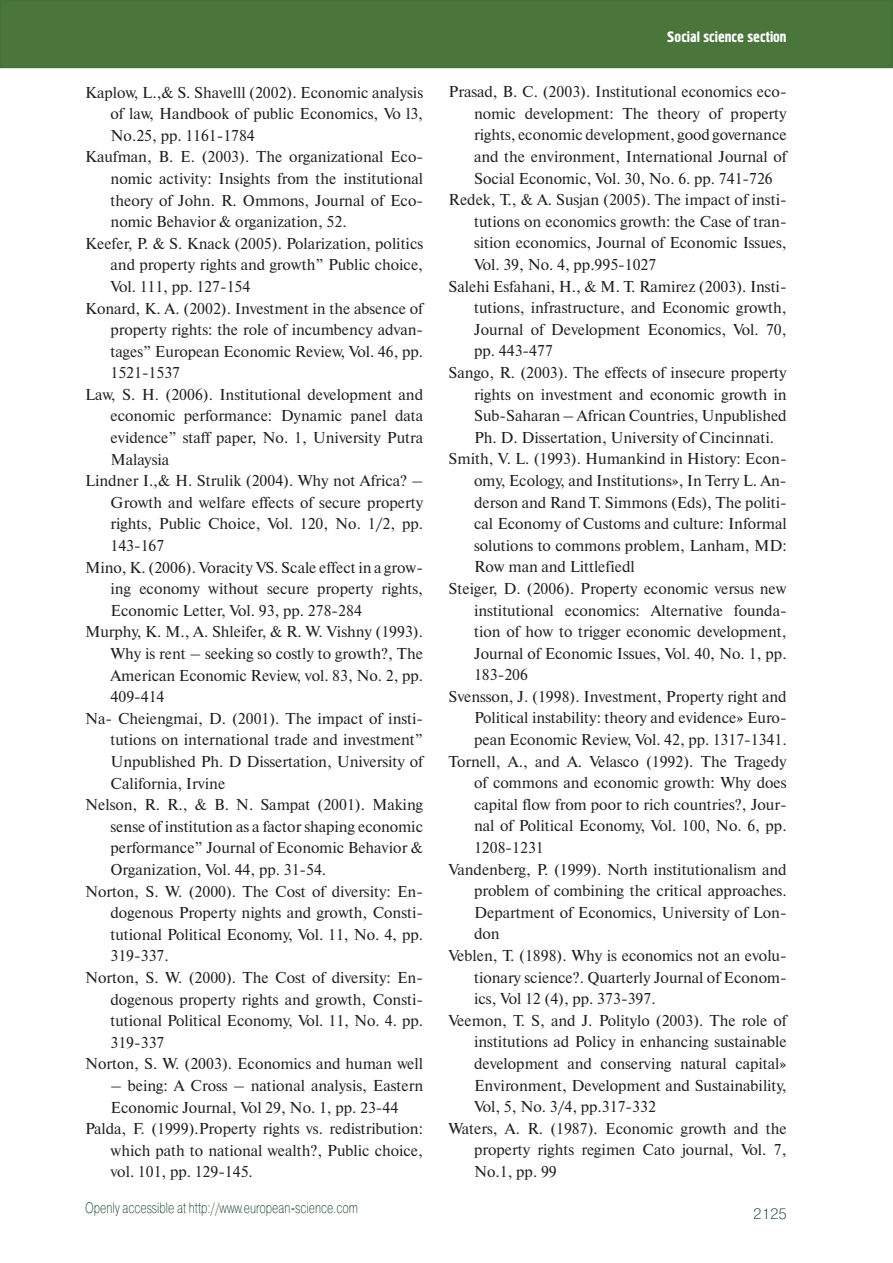
<style>
.page{position:relative;width:893px;height:1263px;background:#fff}
.page>*{position:absolute;margin:0;border:0;box-sizing:border-box;transform-origin:0 0}
.t1{font:15.75px "Newton C";color:#231f20}
.t2{font:15px "Pragmatica Light C";color:#0b3e1f;scale:.75 1}
.t3{font:15px "Hermes C";color:#fff}
.t4{font:15px "Pragmatica Light C";color:#0b3e1f}
</style>
<div class="page">
<div style="left:1px;top:1px;width:891px;height:66px;background:#4a763b"></div>
<div style="left:0;top:0;width:893px;height:68px;border:2px solid #417236"></div>
<p class="t1" style="left:85px;top:84px;width:340px">Kaplow, L.,&amp; S. Shavelll (2002). Economic analysis</p>
<p class="t1" style="left:111px;top:105px;width:314px">of law, Handbook of public Economics, Vo l3,</p>
<p class="t1" style="left:111px;top:127px;width:146px">No.25, pp. 1161-1784</p>
<p class="t1" style="left:85px;top:148px;width:340px">Kaufman, B. E. (2003). The organizational Eco-</p>
<p class="t1" style="left:111px;top:170px;width:314px">nomic activity: Insights from the institutional</p>
<p class="t1" style="left:111px;top:192px;width:314px">theory of John. R. Ommons, Journal of Eco-</p>
<p class="t1" style="left:111px;top:213px;width:238px">nomic Behavior &amp; organization, 52.</p>
<p class="t1" style="left:85px;top:235px;width:340px">Keefer, P. &amp; S. Knack (2005). Polarization, politics</p>
<p class="t1" style="left:111px;top:256px;width:314px">and property rights and growth” Public choice,</p>
<p class="t1" style="left:111px;top:278px;width:141px">Vol. 111, pp. 127-154</p>
<p class="t1" style="left:85px;top:299px;width:340px">Konard, K. A. (2002). Investment in the absence of</p>
<p class="t1" style="left:111px;top:321px;width:314px">property rights: the role of incumbency advan-</p>
<p class="t1" style="left:111px;top:343px;width:314px">tages” European Economic Review, Vol. 46, pp.</p>
<p class="t1" style="left:111px;top:364px;width:71px">1521-1537</p>
<p class="t1" style="left:85px;top:386px;width:339px">Law, S. H. (2006). Institutional development and</p>
<p class="t1" style="left:111px;top:407px;width:314px">economic performance: Dynamic panel data</p>
<p class="t1" style="left:111px;top:429px;width:314px">evidence” staff paper, No. 1, University Putra</p>
<p class="t1" style="left:111px;top:451px;width:60px">Malaysia</p>
<p class="t1" style="left:85px;top:472px;width:339px">Lindner I.,&amp; H. Strulik (2004). Why not Africa? –</p>
<p class="t1" style="left:111px;top:494px;width:314px">Growth and welfare effects of secure property</p>
<p class="t1" style="left:111px;top:515px;width:314px">rights, Public Choice, Vol. 120, No. 1/2, pp.</p>
<p class="t1" style="left:111px;top:537px;width:55px">143-167</p>
<p class="t1" style="left:85px;top:559px;width:340px">Mino, K. (2006). Voracity VS. Scale effect in a grow-</p>
<p class="t1" style="left:111px;top:580px;width:314px">ing economy without secure property rights,</p>
<p class="t1" style="left:111px;top:602px;width:253px">Economic Letter, Vol. 93, pp. 278-284</p>
<p class="t1" style="left:85px;top:623px;width:339px">Murphy, K. M., A. Shleifer, &amp; R. W. Vishny (1993).</p>
<p class="t1" style="left:111px;top:645px;width:314px">Why is rent – seeking so costly to growth?, The</p>
<p class="t1" style="left:111px;top:667px;width:314px">American Economic Review, vol. 83, No. 2, pp.</p>
<p class="t1" style="left:111px;top:688px;width:55px">409-414</p>
<p class="t1" style="left:85px;top:710px;width:340px">Na- Cheiengmai, D. (2001). The impact of insti-</p>
<p class="t1" style="left:111px;top:731px;width:314px">tutions on international trade and investment”</p>
<p class="t1" style="left:111px;top:753px;width:314px">Unpublished Ph. D Dissertation, University of</p>
<p class="t1" style="left:111px;top:775px;width:116px">California, Irvine</p>
<p class="t1" style="left:85px;top:796px;width:340px">Nelson, R. R., &amp; B. N. Sampat (2001). Making</p>
<p class="t1" style="left:111px;top:818px;width:314px">sense of institution as a factor shaping economic</p>
<p class="t1" style="left:111px;top:839px;width:314px">performance” Journal of Economic Behavior &amp;</p>
<p class="t1" style="left:111px;top:861px;width:217px">Organization, Vol. 44, pp. 31-54.</p>
<p class="t1" style="left:85px;top:882px;width:339px">Norton, S. W. (2000). The Cost of diversity: En-</p>
<p class="t1" style="left:111px;top:904px;width:314px">dogenous Property nights and growth, Consti-</p>
<p class="t1" style="left:111px;top:926px;width:314px">tutional Political Economy, Vol. 11, No. 4, pp.</p>
<p class="t1" style="left:111px;top:947px;width:60px">319-337.</p>
<p class="t1" style="left:85px;top:969px;width:339px">Norton, S. W. (2000). The Cost of diversity: En-</p>
<p class="t1" style="left:111px;top:990px;width:314px">dogenous property rights and growth, Consti-</p>
<p class="t1" style="left:111px;top:1012px;width:314px">tutional Political Economy, Vol. 11, No. 4. pp.</p>
<p class="t1" style="left:111px;top:1034px;width:55px">319-337</p>
<p class="t1" style="left:85px;top:1055px;width:340px">Norton, S. W. (2003). Economics and human well</p>
<p class="t1" style="left:111px;top:1077px;width:314px">– being: A Cross – national analysis, Eastern</p>
<p class="t1" style="left:111px;top:1098px;width:289px">Economic Journal, Vol 29, No. 1, pp. 23-44</p>
<p class="t1" style="left:85px;top:1120px;width:339px">Palda, F. (1999).Property rights vs. redistribution:</p>
<p class="t1" style="left:111px;top:1142px;width:314px">which path to national wealth?, Public choice,</p>
<p class="t1" style="left:111px;top:1163px;width:144px">vol. 101, pp. 129-145.</p>
<p class="t2" style="left:85px;top:1199px;width:365px">Openly accessible at http://www.european-science.com</p>
<p class="t3" style="left:667px;top:29px;width:121px">Social science section</p>
<p class="t1" style="left:449px;top:83px;width:340px">Prasad, B. C. (2003). Institutional economics eco-</p>
<p class="t1" style="left:474px;top:105px;width:314px">nomic development: The theory of property</p>
<p class="t1" style="left:474px;top:126px;width:314px">rights, economic development, good governance</p>
<p class="t1" style="left:474px;top:148px;width:314px">and the environment, International Journal of</p>
<p class="t1" style="left:474px;top:170px;width:300px">Social Economic, Vol. 30, No. 6. pp. 741-726</p>
<p class="t1" style="left:449px;top:191px;width:340px">Redek, T., &amp; A. Susjan (2005). The impact of insti-</p>
<p class="t1" style="left:474px;top:213px;width:314px">tutions on economics growth: the Case of tran-</p>
<p class="t1" style="left:474px;top:234px;width:314px">sition economics, Journal of Economic Issues,</p>
<p class="t1" style="left:474px;top:256px;width:184px">Vol. 39, No. 4, pp.995-1027</p>
<p class="t1" style="left:449px;top:278px;width:340px">Salehi Esfahani, H., &amp; M. T. Ramirez (2003). Insti-</p>
<p class="t1" style="left:474px;top:299px;width:314px">tutions, infrastructure, and Economic growth,</p>
<p class="t1" style="left:474px;top:321px;width:314px">Journal of Development Economics, Vol. 70,</p>
<p class="t1" style="left:474px;top:342px;width:80px">pp. 443-477</p>
<p class="t1" style="left:449px;top:364px;width:340px">Sango, R. (2003). The effects of insecure property</p>
<p class="t1" style="left:474px;top:386px;width:314px">rights on investment and economic growth in</p>
<p class="t1" style="left:474px;top:407px;width:314px">Sub-Saharan – African Countries, Unpublished</p>
<p class="t1" style="left:474px;top:429px;width:302px">Ph. D. Dissertation, University of Cincinnati.</p>
<p class="t1" style="left:449px;top:450px;width:340px">Smith, V. L. (1993). Humankind in History: Econ-</p>
<p class="t1" style="left:474px;top:472px;width:314px">omy, Ecology, and Institutions», In Terry L. An-</p>
<p class="t1" style="left:474px;top:493px;width:314px">derson and Rand T. Simmons (Eds), The politi-</p>
<p class="t1" style="left:474px;top:515px;width:314px">cal Economy of Customs and culture: Informal</p>
<p class="t1" style="left:474px;top:537px;width:314px">solutions to commons problem, Lanham, MD:</p>
<p class="t1" style="left:474px;top:558px;width:162px">Row man and Littlefiedl</p>
<p class="t1" style="left:449px;top:580px;width:340px">Steiger, D. (2006). Property economic versus new</p>
<p class="t1" style="left:474px;top:601px;width:314px">institutional economics: Alternative founda-</p>
<p class="t1" style="left:474px;top:623px;width:314px">tion of how to trigger economic development,</p>
<p class="t1" style="left:474px;top:645px;width:314px">Journal of Economic Issues, Vol. 40, No. 1, pp.</p>
<p class="t1" style="left:474px;top:666px;width:55px">183-206</p>
<p class="t1" style="left:449px;top:688px;width:340px">Svensson, J. (1998). Investment, Property right and</p>
<p class="t1" style="left:474px;top:709px;width:314px">Political instability: theory and evidence» Euro-</p>
<p class="t1" style="left:474px;top:731px;width:314px">pean Economic Review, Vol. 42, pp. 1317-1341.</p>
<p class="t1" style="left:449px;top:753px;width:339px">Tornell, A., and A. Velasco (1992). The Tragedy</p>
<p class="t1" style="left:474px;top:774px;width:314px">of commons and economic growth: Why does</p>
<p class="t1" style="left:474px;top:796px;width:314px">capital flow from poor to rich countries?, Jour-</p>
<p class="t1" style="left:474px;top:817px;width:314px">nal of Political Economy, Vol. 100, No. 6, pp.</p>
<p class="t1" style="left:474px;top:839px;width:71px">1208-1231</p>
<p class="t1" style="left:449px;top:861px;width:340px">Vandenberg, P. (1999). North institutionalism and</p>
<p class="t1" style="left:474px;top:882px;width:314px">problem of combining the critical approaches.</p>
<p class="t1" style="left:474px;top:904px;width:314px">Department of Economics, University of Lon-</p>
<p class="t1" style="left:474px;top:925px;width:27px">don</p>
<p class="t1" style="left:449px;top:947px;width:340px">Veblen, T. (1898). Why is economics not an evolu-</p>
<p class="t1" style="left:474px;top:969px;width:314px">tionary science?. Quarterly Journal of Econom-</p>
<p class="t1" style="left:474px;top:990px;width:183px">ics, Vol 12 (4), pp. 373-397.</p>
<p class="t1" style="left:449px;top:1012px;width:339px">Veemon, T. S, and J. Politylo (2003). The role of</p>
<p class="t1" style="left:474px;top:1033px;width:314px">institutions ad Policy in enhancing sustainable</p>
<p class="t1" style="left:474px;top:1055px;width:314px">development and conserving natural capital»</p>
<p class="t1" style="left:474px;top:1077px;width:314px">Environment, Development and Sustainability,</p>
<p class="t1" style="left:474px;top:1098px;width:183px">Vol, 5, No. 3/4, pp.317-332</p>
<p class="t1" style="left:449px;top:1120px;width:339px">Waters, A. R. (1987). Economic growth and the</p>
<p class="t1" style="left:474px;top:1141px;width:314px">property rights regimen Cato journal, Vol. 7,</p>
<p class="t1" style="left:474px;top:1163px;width:84px">No.1, pp. 99</p>
<p class="t4" style="left:753px;top:1205px;width:35px">2125</p>
</div>
